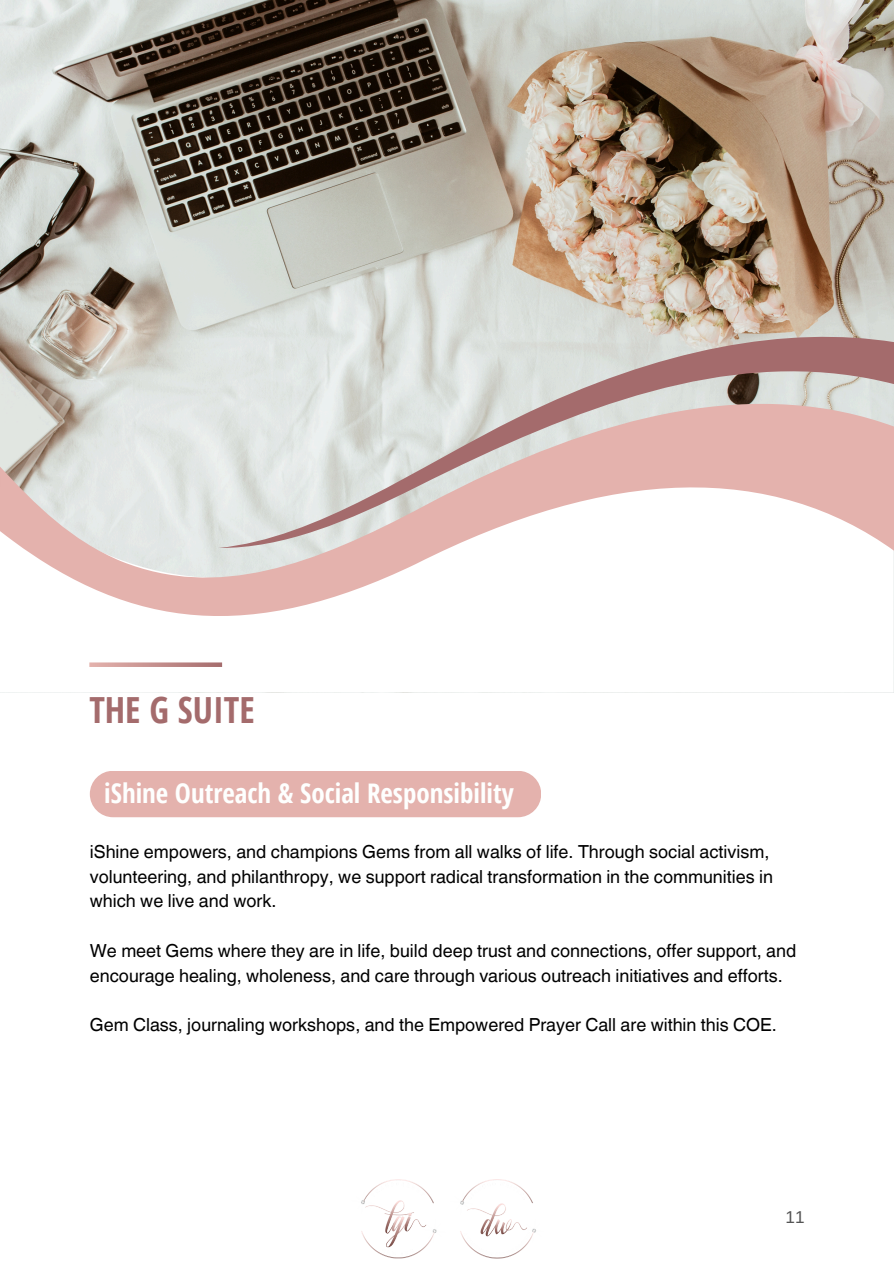
<style>
.page{position:relative;width:894px;height:1264px;background:#fff}
.page>*{position:absolute;margin:0;border:0;box-sizing:border-box;transform-origin:0 0}
.t1{font:700 36px "Open Sans Condensed";color:#a46b6c}
.t2{font:700 27px "Open Sans Condensed";color:#fefffe}
.t3{font:18px/24.8px "Helvetica World";color:#000}
.t4{font:17.1px "Arimo";color:#545454}
</style>
<div class="page">
<img style="left:1px;top:0;width:892px;height:404px">
<svg style="left:218px;top:337px;width:675px;height:67px;fill:#dadfdb"></svg>
<svg style="left:0;top:404px;width:893px;height:212px"></svg>
<svg style="left:89px;top:662px;width:133px;height:5px"></svg>
<div style="left:90px;top:770px;width:451px;height:47px;background:#e4b2ad;border-radius:23px"></div>
<img style="left:361px;top:1179px;width:175px;height:78px">
<p class="t1" style="left:89px;top:684px;width:167px">THE G SUITE</p>
<h1 class="t2" style="left:104px;top:774px;width:411px">iShine Outreach &amp; Social Responsibility</h1>
<h2 class="t3" style="left:90px;top:839px;width:684px">iShine empowers, and champions Gems from all walks of life. Through social activism, volunteering, and philanthropy, we support radical transformation in the communities in which we live and work.</h2>
<p class="t3" style="left:90px;top:938px;width:707px">We meet Gems where they are in life, build deep trust and connections, offer support, and encourage healing, wholeness, and care through various outreach initiatives and efforts.</p>
<p class="t3" style="left:90px;top:1012px;width:688px">Gem Class, journaling workshops, and the Empowered Prayer Call are within this COE.</p>
<p class="t4" style="left:785px;top:1207px;width:21px">11</p>
</div>
